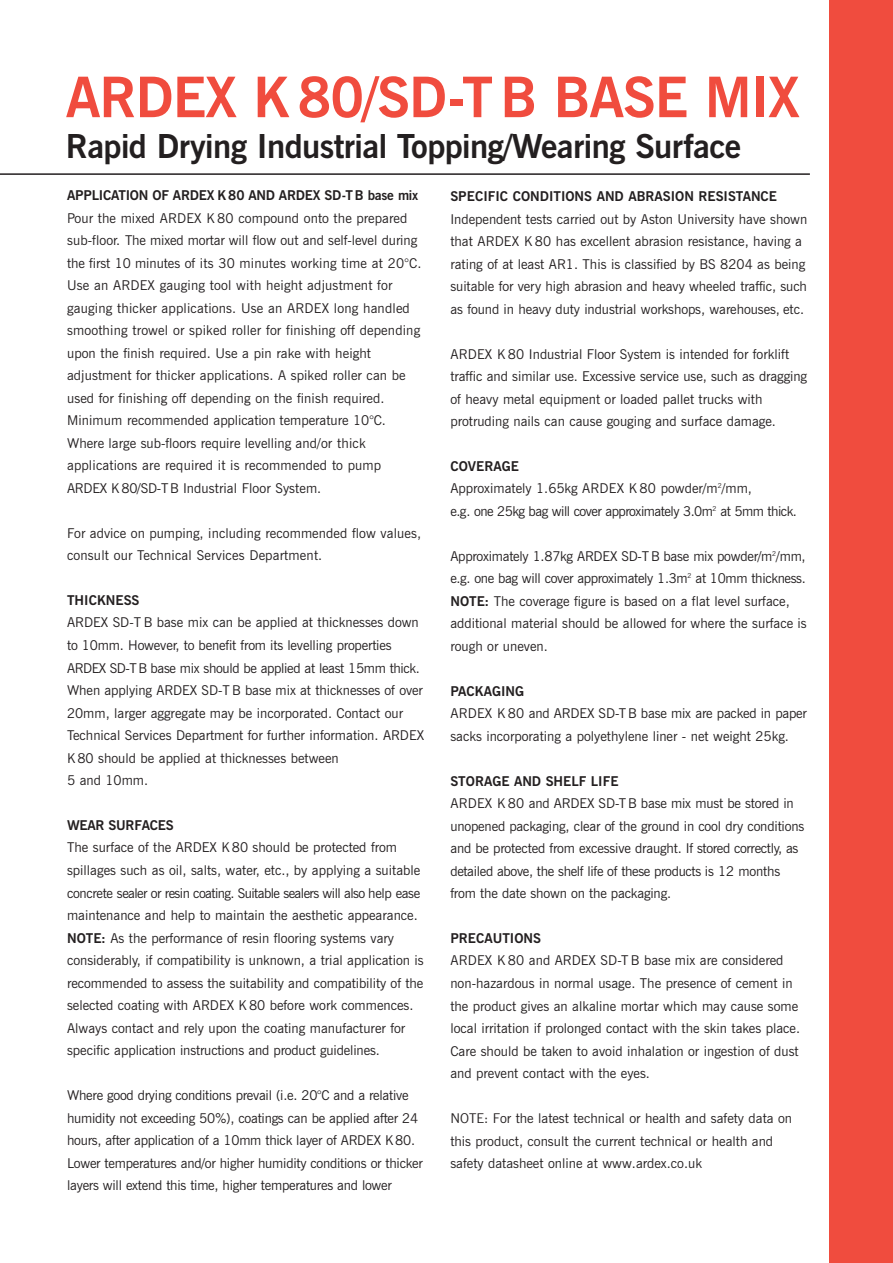
<style>
.page{position:relative;width:893px;height:1263px;background:#fff}
.page>*{position:absolute;margin:0;border:0;box-sizing:border-box;transform-origin:0 0}
.t1{font:700 55.65px "News Gothic BT";letter-spacing:-.02em;color:#f04c3e}
.t2{font:700 33px "News Gothic BT";letter-spacing:-.02em;color:#231f20}
.t3{font:13.5px/22.5px "News Gothic BT";color:#231f20}
.t4{font:13.5px/22.5px "News Gothic BT";letter-spacing:-.02em;color:#231f20}
.t5{font:13.5px/22.4px "News Gothic BT";letter-spacing:-.035em;color:#231f20}
.t6{font:13.5px/22.5px "News Goth BT";letter-spacing:.005em;color:#231f20}
.t7{font:700 13.5px "News Gothic BT";color:#231f20}
.t8{font:700 13.5px "News Gothic BT";letter-spacing:-.02em;color:#231f20}
.s1{font-family:"News Goth BT"}
.s2{font-weight:700}
</style>
<div class="page">
<hr style="left:0;top:173px;width:810px;height:2px;background:#231f20">
<div style="left:829px;top:0;width:64px;height:1263px;background:#f04c3e"></div>
<h1 class="t1" style="left:66px;top:77px;width:735px">ARDEX K80/SD-TB BASE MIX</h1>
<h2 class="t2" style="left:66px;top:134px;width:677px">Rapid Drying Industrial Topping/Wearing Surface</h2>
<p class="t8" style="left:67px;top:190px;width:353px">APPLICATION OF ARDEX K80 AND ARDEX SD-T B base mix</p>
<p class="t3" style="left:67px;top:208px;width:356px">Pour the mixed ARDEX K 80 compound onto the prepared sub-floor. The mixed mortar will flow out and self-level during the first 10 minutes of its 30 minutes working time at 20°C.<br>Use an ARDEX gauging tool with height adjustment for gauging thicker applications. Use an ARDEX long handled smoothing trowel or spiked roller for finishing off depending upon the finish required. <span class="s1">Use a pin rake with height</span></p>
<p class="t6" style="left:67px;top:364px;width:340px">adjustment for thicker applications. A spiked roller can be used for finishing off depending on the finish required.</p>
<p class="t3" style="left:67px;top:410px;width:320px">Minimum recommended application temperature 10°C.<br>Where large sub-floors require levelling and/or thick applications are required it is recommended to pump ARDEX K80/SD-TB Industrial Floor System.</p>
<p class="t3" style="left:67px;top:523px;width:356px">For advice on pumping, including recommended flow values, consult our Technical Services Department.</p>
<p class="t7" style="left:67px;top:596px;width:74px">THICKNESS</p>
<p class="t3" style="left:67px;top:612px;width:359px">ARDEX SD-T B base mix can be applied at thicknesses down to 10mm. However, to benefit from its levelling properties ARDEX SD-TB base mix should be applied at least 15mm thick.<br>When applying ARDEX SD-T B base mix at thicknesses of over 20mm, larger aggregate may be incorporated. Contact our Technical Services Department for further information. ARDEX K80 should be applied at thicknesses between<br>5 and 10mm.</p>
<p class="t8" style="left:67px;top:821px;width:108px">WEAR SURFACES</p>
<p class="t3" style="left:67px;top:837px;width:358px">The surface of the ARDEX K80 should be protected from spillages such as oil, salts, water, etc., by applying a suitable concrete sealer or resin coating. Suitable sealers will also help ease maintenance and help to maintain the aesthetic appearance.<br><span class="s2">NOTE:</span> As the performance of resin flooring systems vary considerably, if compatibility is unknown, a trial application is recommended to assess the suitability and compatibility of the selected coating with ARDEX K80 before work commences.<br>Always contact and rely upon the coating manufacturer for specific application instructions and product guidelines.</p>
<p class="t4" style="left:67px;top:1085px;width:357px">Where good drying conditions prevail (i.e. 20°C and a relative humidity not exceeding 50%), coatings can be applied after 24 hours, after application of a 10mm thick layer of ARDEX K80.<br>Lower temperatures and/or higher humidity conditions or thicker layers will extend this time, higher temperatures and lower</p>
<p class="t7" style="left:450px;top:191px;width:328px">SPECIFIC CONDITIONS AND ABRASION RESISTANCE</p>
<p class="t3" style="left:450px;top:209px;width:358px">Independent tests carried out by Aston University have shown that ARDEX K 80 has excellent abrasion resistance, having a rating of at least AR1. This is classified by BS 8204 as being suitable for very high abrasion and heavy wheeled traffic, such as found in heavy duty industrial workshops, warehouses, etc.</p>
<p class="t3" style="left:450px;top:344px;width:358px">ARDEX K 80 Industrial Floor System is intended for forklift traffic and similar use. Excessive service use, such as dragging of heavy metal equipment or loaded pallet trucks with protruding nails can cause gouging and surface damage.</p>
<p class="t5" style="left:450px;top:456px;width:348px"><span class="s2">COVERAGE<br></span>Approximately 1.65kg ARDEX K 80 powder/m<sup>2</sup>/mm,<br>e.g. one 25kg bag will cover approximately 3.0m<sup>2</sup> at 5mm thick.</p>
<p class="t3" style="left:450px;top:546px;width:358px">Approximately 1.87kg ARDEX SD-TB base mix powder/m<sup>2</sup>/mm, e.g. one bag will cover approximately 1.3m<sup>2</sup> at <span class="s1">10mm</span> thickness.<br><span class="s2">NOTE:</span> The coverage figure is based on a flat level surface, additional material should be allowed for where the surface is rough or uneven.</p>
<p class="t7" style="left:450px;top:686px;width:75px">PACKAGING</p>
<p class="t3" style="left:450px;top:703px;width:358px">ARDEX K 80 and ARDEX SD-T B base mix are packed in paper sacks incorporating a polyethylene liner - net weight 25kg.</p>
<p class="t7" style="left:450px;top:776px;width:170px">STORAGE AND SHELF LIFE</p>
<p class="t3" style="left:450px;top:793px;width:355px">ARDEX K 80 and ARDEX SD-T B base mix must be stored in unopened packaging, clear of the ground in cool dry conditions and be protected from excessive draught. If stored correctly, as detailed above, the shelf life of these products is 12 months from the date shown on the packaging.</p>
<p class="t7" style="left:450px;top:933px;width:92px">PRECAUTIONS</p>
<p class="t3" style="left:450px;top:950px;width:351px">ARDEX K 80 and ARDEX SD-T B base mix are considered non-hazardous in normal usage. The presence of cement in the product gives an alkaline mortar which may cause some local irritation if prolonged contact with the skin takes place.<br>Care should be taken to avoid inhalation or ingestion of dust and prevent contact with the eyes.</p>
<p class="t3" style="left:450px;top:1107px;width:343px">NOTE: For the latest technical or health and safety data on this product, consult the current technical or health and safety datasheet online at www.ardex.co.uk</p>
</div>
